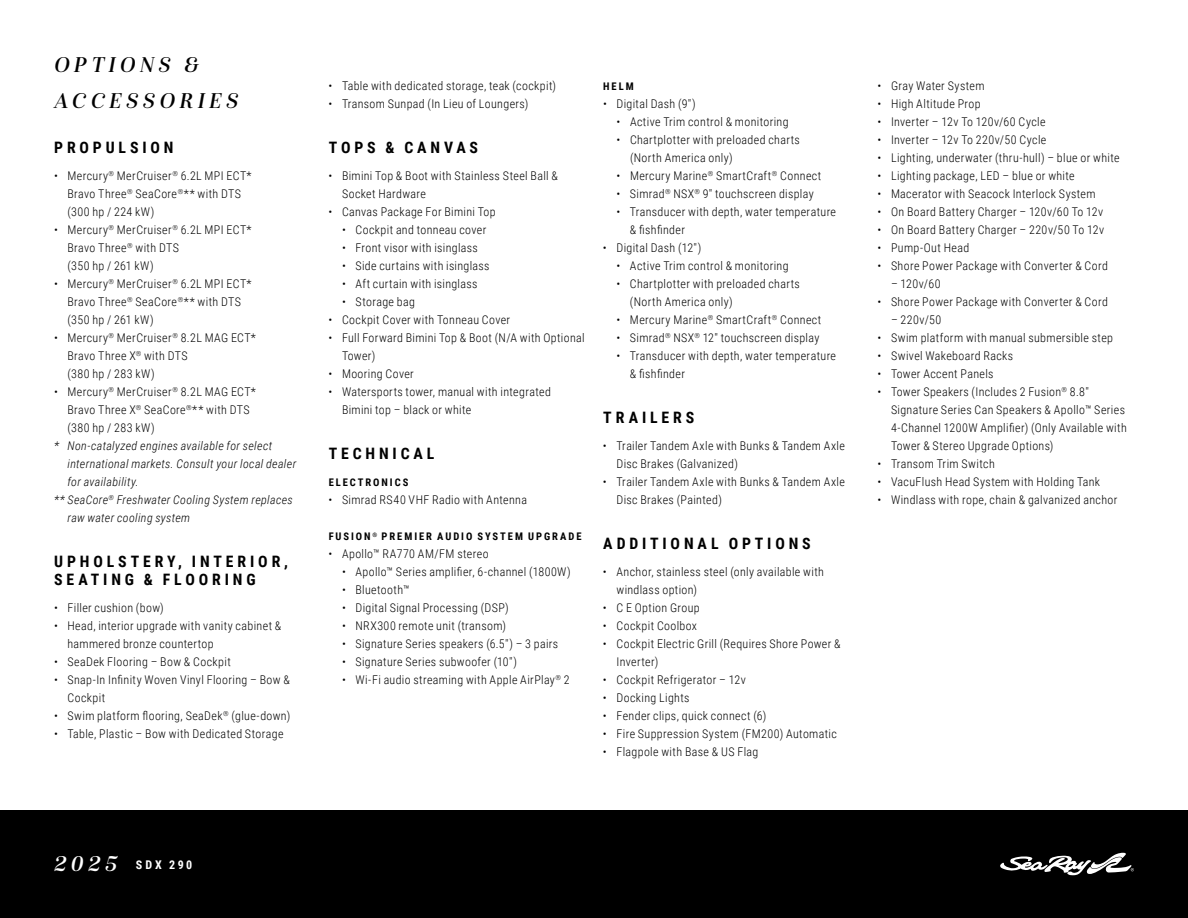
<style>
.page{position:relative;width:1188px;height:918px;background:#fff}
.page>*{position:absolute;margin:0;border:0;box-sizing:border-box;transform-origin:0 0}
.Isabel_Italic_15_24_-_H1{font:italic 22.5px/36px "Isabel";letter-spacing:.195em;color:#000}
.Roboto_Cond_10_5_12__CAPS__-_H2{font:700 15.75px/18px "Roboto Condensed";letter-spacing:.245em;color:#000}
.t1{font:300 12px/18px "Roboto Condensed";letter-spacing:.03em;color:#000}
.Roboto_Cond_8_12__Bullets_Note{font:italic 300 12px/18px "Roboto Condensed";letter-spacing:.03em;color:#000}
.t2{font:700 12px "Roboto Condensed";letter-spacing:.22em;color:#fff}
.Roboto_Cond_7_12__CAPS__-_H3{font:700 10.5px "Roboto Condensed";letter-spacing:.185em;color:#000}
.Roboto_Cond_7_12__CAPS__-_H3__After_H2{font:700 10.5px "Roboto Condensed";letter-spacing:.185em;color:#000}
.s1{font-family:"Isabel";font-weight:400;font-style:italic;font-size:22.5px}
</style>
<div class="page">
<div style="left:0;top:810px;width:1188px;height:108px;background:#000"></div>
<svg style="left:1000px;top:853px;width:134px;height:22px"></svg>
<h1 class="Isabel_Italic_15_24_-_H1" style="left:54px;top:49px;width:186px">OPTIONS &amp;<br>ACCESSORIES</h1>
<h2 class="Roboto_Cond_10_5_12__CAPS__-_H2" style="left:54px;top:138px;width:121px">PROPULSION</h2>
<p class="t1" style="left:68px;top:166px;width:186px;text-indent:-14px">• Mercury<sup>®</sup> MerCruiser<sup>®</sup> 6.2L MPI ECT*<br>Bravo Three<sup>®</sup> SeaCore<sup>®</sup>** with DTS (300 hp / 224 kW)</p>
<p class="t1" style="left:68px;top:220px;width:186px;text-indent:-14px">• Mercury<sup>®</sup> MerCruiser<sup>®</sup> 6.2L MPI ECT*<br>Bravo Three<sup>®</sup> with DTS<br>(350 hp / 261 kW)</p>
<p class="t1" style="left:68px;top:274px;width:186px;text-indent:-14px">• Mercury<sup>®</sup> MerCruiser<sup>®</sup> 6.2L MPI ECT*<br>Bravo Three<sup>®</sup> SeaCore<sup>®</sup>** with DTS (350 hp / 261 kW)</p>
<p class="t1" style="left:68px;top:328px;width:190px;text-indent:-14px">• Mercury<sup>®</sup> MerCruiser<sup>®</sup> 8.2L MAG ECT*<br>Bravo Three X<sup>®</sup> with DTS<br>(380 hp / 283 kW)</p>
<p class="t1" style="left:68px;top:382px;width:190px;text-indent:-14px">• Mercury<sup>®</sup> MerCruiser<sup>®</sup> 8.2L MAG ECT*<br>Bravo Three X<sup>®</sup> SeaCore<sup>®</sup>** with DTS (380 hp / 283 kW)</p>
<p class="Roboto_Cond_8_12__Bullets_Note" style="left:68px;top:436px;width:230px;text-indent:-14px">* Non-catalyzed engines available for select international markets. Consult your local dealer for availability.</p>
<p class="Roboto_Cond_8_12__Bullets_Note" style="left:68px;top:490px;width:227px;text-indent:-14px">** SeaCore<sup>®</sup> Freshwater Cooling System replaces raw water cooling system</p>
<h2 class="Roboto_Cond_10_5_12__CAPS__-_H2" style="left:54px;top:552px;width:235px">UPHOLSTERY, INTERIOR,<br>SEATING &amp; FLOORING</h2>
<p class="t1" style="left:54px;top:598px;width:111px">• Filler cushion (bow)</p>
<p class="t1" style="left:68px;top:616px;width:215px;text-indent:-14px">• Head, interior upgrade with vanity cabinet &amp; hammered bronze countertop</p>
<p class="t1" style="left:54px;top:652px;width:178px">• SeaDek Flooring – Bow &amp; Cockpit</p>
<p class="t1" style="left:68px;top:670px;width:224px;text-indent:-14px">• Snap-In Infinity Woven Vinyl Flooring – Bow &amp;<br>Cockpit</p>
<p class="t1" style="left:54px;top:706px;width:238px">• Swim platform flooring, SeaDek<sup>®</sup> (glue-down)</p>
<p class="t1" style="left:54px;top:724px;width:231px">• Table, Plastic – Bow with Dedicated Storage</p>
<p class="t1" style="left:328px;top:76px;width:229px">• Table with dedicated storage, teak (cockpit)</p>
<p class="t1" style="left:328px;top:94px;width:201px">• Transom Sunpad (In Lieu of Loungers)</p>
<h2 class="Roboto_Cond_10_5_12__CAPS__-_H2" style="left:329px;top:138px;width:151px">TOPS &amp; CANVAS</h2>
<p class="t1" style="left:342px;top:166px;width:217px;text-indent:-14px">• Bimini Top &amp; Boot with Stainless Steel Ball &amp;<br>Socket Hardware</p>
<p class="t1" style="left:328px;top:202px;width:169px">• Canvas Package For Bimini Top</p>
<p class="t1" style="left:342px;top:220px;width:146px">• Cockpit and tonneau cover</p>
<p class="t1" style="left:342px;top:238px;width:137px">• Front visor with isinglass</p>
<p class="t1" style="left:342px;top:256px;width:149px">• Side curtains with isinglass</p>
<p class="t1" style="left:342px;top:274px;width:137px">• Aft curtain with isinglass</p>
<p class="t1" style="left:342px;top:292px;width:74px">• Storage bag</p>
<p class="t1" style="left:328px;top:310px;width:183px">• Cockpit Cover with Tonneau Cover</p>
<p class="t1" style="left:342px;top:328px;width:244px;text-indent:-14px">• Full Forward Bimini Top &amp; Boot (N/A with Optional<br>Tower)</p>
<p class="t1" style="left:328px;top:364px;width:87px">• Mooring Cover</p>
<p class="t1" style="left:342px;top:382px;width:210px;text-indent:-14px">• Watersports tower, manual with integrated<br>Bimini top – black or white</p>
<h2 class="Roboto_Cond_10_5_12__CAPS__-_H2" style="left:329px;top:444px;width:107px">TECHNICAL</h2>
<h3 class="Roboto_Cond_7_12__CAPS__-_H3__After_H2" style="left:329px;top:475px;width:81px">ELECTRONICS</h3>
<p class="t1" style="left:328px;top:490px;width:200px">• Simrad RS40 VHF Radio with Antenna</p>
<h3 class="Roboto_Cond_7_12__CAPS__-_H3" style="left:329px;top:529px;width:254px">FUSION<sup>®</sup> PREMIER AUDIO SYSTEM UPGRADE</h3>
<p class="t1" style="left:328px;top:544px;width:162px">• Apollo™ RA770 AM/FM stereo</p>
<p class="t1" style="left:342px;top:562px;width:230px">• Apollo™ Series amplifier, 6-channel (1800W)</p>
<p class="t1" style="left:342px;top:580px;width:69px">• Bluetooth™</p>
<p class="t1" style="left:342px;top:598px;width:168px">• Digital Signal Processing (DSP)</p>
<p class="t1" style="left:342px;top:616px;width:166px">• NRX300 remote unit (transom)</p>
<p class="t1" style="left:342px;top:634px;width:218px">• Signature Series speakers (6.5″) – 3 pairs</p>
<p class="t1" style="left:342px;top:652px;width:176px">• Signature Series subwoofer (10″)</p>
<p class="t1" style="left:342px;top:670px;width:229px">• Wi-Fi audio streaming with Apple AirPlay<sup>®</sup> 2</p>
<h3 class="Roboto_Cond_7_12__CAPS__-_H3" style="left:603px;top:79px;width:32px">HELM</h3>
<p class="t1" style="left:603px;top:94px;width:94px">• Digital Dash (9″)</p>
<p class="t1" style="left:616px;top:112px;width:174px">• Active Trim control &amp; monitoring</p>
<p class="t1" style="left:630px;top:130px;width:171px;text-indent:-14px">• Chartplotter with preloaded charts (North America only)</p>
<p class="t1" style="left:616px;top:166px;width:206px">• Mercury Marine<sup>®</sup> SmartCraft<sup>®</sup> Connect</p>
<p class="t1" style="left:616px;top:184px;width:199px">• Simrad<sup>®</sup> NSX<sup>®</sup> 9″ touchscreen display</p>
<p class="t1" style="left:630px;top:202px;width:208px;text-indent:-14px">• Transducer with depth, water temperature &amp; fishfinder</p>
<p class="t1" style="left:603px;top:238px;width:100px">• Digital Dash (12″)</p>
<p class="t1" style="left:616px;top:256px;width:174px">• Active Trim control &amp; monitoring</p>
<p class="t1" style="left:630px;top:274px;width:171px;text-indent:-14px">• Chartplotter with preloaded charts (North America only)</p>
<p class="t1" style="left:616px;top:310px;width:206px">• Mercury Marine<sup>®</sup> SmartCraft<sup>®</sup> Connect</p>
<p class="t1" style="left:616px;top:328px;width:204px">• Simrad<sup>®</sup> NSX<sup>®</sup> 12″ touchscreen display</p>
<p class="t1" style="left:630px;top:346px;width:208px;text-indent:-14px">• Transducer with depth, water temperature &amp; fishfinder</p>
<h2 class="Roboto_Cond_10_5_12__CAPS__-_H2" style="left:603px;top:408px;width:92px">TRAILERS</h2>
<p class="t1" style="left:616px;top:436px;width:230px;text-indent:-14px">• Trailer Tandem Axle with Bunks &amp; Tandem Axle<br>Disc Brakes (Galvanized)</p>
<p class="t1" style="left:616px;top:472px;width:230px;text-indent:-14px">• Trailer Tandem Axle with Bunks &amp; Tandem Axle<br>Disc Brakes (Painted)</p>
<h2 class="Roboto_Cond_10_5_12__CAPS__-_H2" style="left:603px;top:534px;width:209px">ADDITIONAL OPTIONS</h2>
<p class="t1" style="left:616px;top:562px;width:209px;text-indent:-14px">• Anchor, stainless steel (only available with windlass option)</p>
<p class="t1" style="left:603px;top:598px;width:98px">• C E Option Group</p>
<p class="t1" style="left:603px;top:616px;width:96px">• Cockpit Coolbox</p>
<p class="t1" style="left:616px;top:634px;width:226px;text-indent:-14px">• Cockpit Electric Grill (Requires Shore Power &amp;<br>Inverter)</p>
<p class="t1" style="left:603px;top:670px;width:144px">• Cockpit Refrigerator – 12v</p>
<p class="t1" style="left:603px;top:688px;width:88px">• Docking Lights</p>
<p class="t1" style="left:603px;top:706px;width:165px">• Fender clips, quick connect (6)</p>
<p class="t1" style="left:603px;top:724px;width:235px">• Fire Suppression System (FM200) Automatic</p>
<p class="t1" style="left:603px;top:742px;width:157px">• Flagpole with Base &amp; US Flag</p>
<p class="t1" style="left:878px;top:76px;width:109px">• Gray Water System</p>
<p class="t1" style="left:878px;top:94px;width:105px">• High Altitude Prop</p>
<p class="t1" style="left:878px;top:112px;width:170px">• Inverter – 12v To 120v/60 Cycle</p>
<p class="t1" style="left:878px;top:130px;width:170px">• Inverter – 12v To 220v/50 Cycle</p>
<p class="t1" style="left:878px;top:148px;width:244px">• Lighting, underwater (thru-hull) – blue or white</p>
<p class="t1" style="left:878px;top:166px;width:199px">• Lighting package, LED – blue or white</p>
<p class="t1" style="left:878px;top:184px;width:220px">• Macerator with Seacock Interlock System</p>
<p class="t1" style="left:878px;top:202px;width:227px">• On Board Battery Charger – 120v/60 To 12v</p>
<p class="t1" style="left:878px;top:220px;width:228px">• On Board Battery Charger – 220v/50 To 12v</p>
<p class="t1" style="left:878px;top:238px;width:93px">• Pump-Out Head</p>
<p class="t1" style="left:878px;top:256px;width:232px">• Shore Power Package with Converter &amp; Cord</p>
<p class="t1" style="left:891px;top:274px;width:51px">– 120v/60</p>
<p class="t1" style="left:878px;top:292px;width:232px">• Shore Power Package with Converter &amp; Cord</p>
<p class="t1" style="left:891px;top:310px;width:52px">– 220v/50</p>
<p class="t1" style="left:878px;top:328px;width:237px">• Swim platform with manual submersible step</p>
<p class="t1" style="left:878px;top:346px;width:137px">• Swivel Wakeboard Racks</p>
<p class="t1" style="left:878px;top:364px;width:118px">• Tower Accent Panels</p>
<p class="t1" style="left:891px;top:382px;width:237px;text-indent:-14px">• Tower Speakers (Includes 2 Fusion<sup>®</sup> 8.8″ Signature Series Can Speakers &amp; Apollo™ Series 4-Channel 1200W Amplifier) (Only Available with Tower &amp; Stereo Upgrade Options)</p>
<p class="t1" style="left:878px;top:454px;width:119px">• Transom Trim Switch</p>
<p class="t1" style="left:878px;top:472px;width:224px">• VacuFlush Head System with Holding Tank</p>
<p class="t1" style="left:878px;top:490px;width:241px">• Windlass with rope, chain &amp; galvanized anchor</p>
<p class="t2" style="left:54px;top:856px;width:140px"><span class="s1">2025</span> SDX 290</p>
</div>
